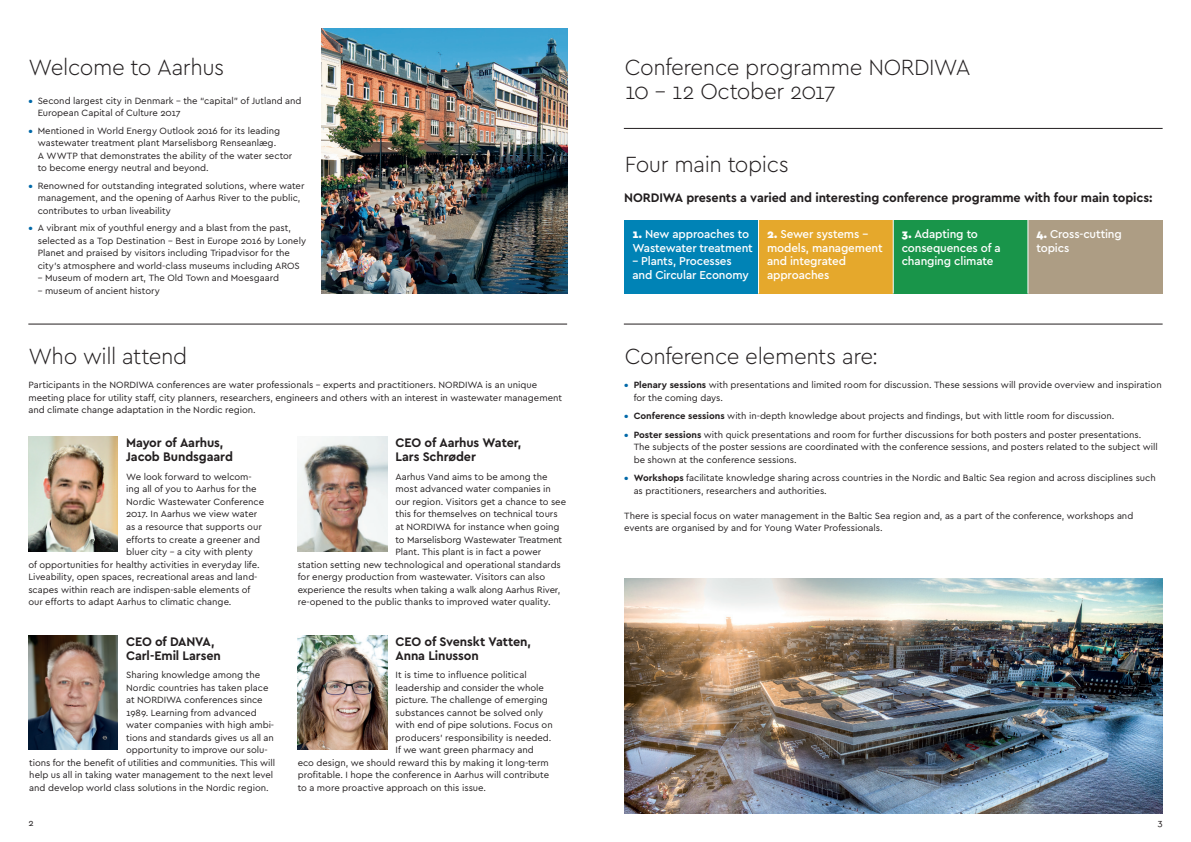
<style>
.page{position:relative;width:1191px;height:842px;background:#fff}
.page>*{position:absolute;margin:0;border:0;box-sizing:border-box;transform-origin:0 0}
.t1{font:300 23px/24px "Cera PRO";letter-spacing:-.02em;color:#231f20}
.t2{font:700 13px/14px "Cera PRO";letter-spacing:-.01em;color:#231f20}
.t3{font:500 12px/13.7px "Cera PRO";letter-spacing:-.015em;color:#fff}
.t4{font:9.5px/12.5px "Cera PRO";letter-spacing:-.005em;color:#231f20}
.s1{font-weight:900;color:#0068a8}
.s2{font-weight:900}
.s3{font-weight:700}
</style>
<div class="page">
<img style="left:321px;top:28px;width:246px;height:265px">
<img style="left:625px;top:579px;width:537px;height:235px">
<hr style="left:28px;top:324px;width:539px;height:1px;background:#231f20">
<img style="left:28px;top:437px;width:90px;height:115px">
<img style="left:298px;top:437px;width:89px;height:115px">
<img style="left:298px;top:635px;width:89px;height:115px">
<img style="left:28px;top:635px;width:90px;height:115px">
<hr style="left:624px;top:128px;width:538px;height:1px;background:#231f20">
<div style="left:624px;top:220px;width:134px;height:74px;background:#0083b6"></div>
<div style="left:758px;top:220px;width:135px;height:74px;background:#e5a82c"></div>
<div style="left:893px;top:220px;width:135px;height:74px;background:#19954a"></div>
<div style="left:1028px;top:220px;width:134px;height:74px;background:#ad9d84"></div>
<hr style="left:758px;top:220px;width:1px;height:74px;background:#fff">
<hr style="left:892px;top:220px;width:1px;height:74px;background:#fff">
<hr style="left:1027px;top:220px;width:1px;height:74px;background:#fff">
<hr style="left:624px;top:324px;width:538px;height:1px;background:#231f20">
<h1 class="t1" style="left:28px;top:55px;width:197px">Welcome to Aarhus</h1>
<p class="t4" style="left:38px;top:94px;width:265px;text-indent:-9px"><span class="s1">•</span> Second largest city in Denmark – the “capital” of Jutland and<br>European Capital of Culture 2017</p>
<p class="t4" style="left:38px;top:124px;width:256px;text-indent:-9px"><span class="s1">•</span> Mentioned in World Energy Outlook 2016 for its leading wastewater treatment plant Marselisborg Renseanlæg.<br>A WWTP that demonstrates the ability of the water sector to become energy neutral and beyond.</p>
<p class="t4" style="left:38px;top:179px;width:268px;text-indent:-9px"><span class="s1">•</span> Renowned for outstanding integrated solutions, where water management, and the opening of Aarhus River to the public, contributes to urban liveability</p>
<p class="t4" style="left:38px;top:221px;width:270px;text-indent:-9px"><span class="s1">•</span> A vibrant mix of youthful energy and a blast from the past, selected as a Top Destination – Best in Europe 2016 by Lonely Planet and praised by visitors including Tripadvisor for the city’s atmosphere and world-class museums including AROS</p>
<p class="t4" style="left:38px;top:271px;width:243px">– Museum of modern art, The Old Town and Moesgaard</p>
<p class="t4" style="left:38px;top:284px;width:124px">– museum of ancient history</p>
<h1 class="t1" style="left:28px;top:343px;width:160px">Who will attend</h1>
<p class="t4" style="left:28px;top:379px;width:535px">Participants in the NORDIWA conferences are water professionals – experts and practitioners. NORDIWA is an unique meeting place for utility staff, city planners, researchers, engineers and others with an interest in wastewater management and climate change adaptation in the Nordic region.</p>
<h2 class="t2" style="left:126px;top:436px;width:108px">Mayor of Aarhus,<br>Jacob Bundsgaard</h2>
<p class="t4" style="left:126px;top:470px;width:127px">We look forward to welcom-</p>
<p class="t4" style="left:126px;top:483px;width:132px">ing all of you to Aarhus for the</p>
<p class="t4" style="left:126px;top:495px;width:139px">Nordic Wastewater Conference</p>
<p class="t4" style="left:126px;top:508px;width:132px">2017. In Aarhus we view water</p>
<p class="t4" style="left:126px;top:520px;width:137px">as a resource that supports our</p>
<p class="t4" style="left:126px;top:533px;width:135px">efforts to create a greener and</p>
<p class="t4" style="left:126px;top:545px;width:128px">bluer city – a city with plenty</p>
<p class="t4" style="left:28px;top:558px;width:233px">of opportunities for healthy activities in everyday life.</p>
<p class="t4" style="left:28px;top:570px;width:231px">Liveability, open spaces, recreational areas and land-</p>
<p class="t4" style="left:28px;top:583px;width:224px">scapes within reach are indispen-sable elements of</p>
<p class="t4" style="left:28px;top:595px;width:205px">our efforts to adapt Aarhus to climatic change.</p>
<h2 class="t2" style="left:126px;top:634px;width:96px">CEO of DANVA,<br>Carl-Emil Larsen</h2>
<p class="t4" style="left:126px;top:668px;width:135px">Sharing knowledge among the</p>
<p class="t4" style="left:126px;top:681px;width:144px">Nordic countries has taken place</p>
<p class="t4" style="left:126px;top:693px;width:138px">at NORDIWA conferences since</p>
<p class="t4" style="left:126px;top:706px;width:132px">1989. Learning from advanced</p>
<p class="t4" style="left:126px;top:718px;width:150px">water companies with high ambi-</p>
<p class="t4" style="left:126px;top:731px;width:149px">tions and standards gives us all an</p>
<p class="t4" style="left:126px;top:743px;width:143px">opportunity to improve our solu-</p>
<p class="t4" style="left:29px;top:756px;width:247px">tions for the benefit of utilities and communities. This will</p>
<p class="t4" style="left:29px;top:768px;width:245px">help us all in taking water management to the next level</p>
<p class="t4" style="left:29px;top:781px;width:241px">and develop world class solutions in the Nordic region.</p>
<h2 class="t2" style="left:395px;top:436px;width:127px">CEO of Aarhus Water,<br>Lars Schrøder</h2>
<p class="t4" style="left:395px;top:470px;width:153px">Aarhus Vand aims to be among the</p>
<p class="t4" style="left:395px;top:483px;width:157px">most advanced water companies in</p>
<p class="t4" style="left:395px;top:495px;width:172px">our region. Visitors get a chance to see</p>
<p class="t4" style="left:395px;top:508px;width:164px">this for themselves on technical tours</p>
<p class="t4" style="left:395px;top:520px;width:165px">at NORDIWA for instance when going</p>
<p class="t4" style="left:395px;top:533px;width:168px">to Marselisborg Wastewater Treatment</p>
<p class="t4" style="left:395px;top:545px;width:147px">Plant. This plant is in fact a power</p>
<p class="t4" style="left:298px;top:558px;width:265px">station setting new technological and operational standards</p>
<p class="t4" style="left:298px;top:570px;width:249px">for energy production from wastewater. Visitors can also</p>
<p class="t4" style="left:298px;top:583px;width:264px">experience the results when taking a walk along Aarhus River,</p>
<p class="t4" style="left:298px;top:595px;width:254px">re-opened to the public thanks to improved water quality.</p>
<h2 class="t2" style="left:395px;top:634px;width:137px">CEO of Svenskt Vatten,<br>Anna Linusson</h2>
<p class="t4" style="left:395px;top:668px;width:133px">It is time to influence political</p>
<p class="t4" style="left:395px;top:681px;width:150px">leadership and consider the whole</p>
<p class="t4" style="left:395px;top:693px;width:154px">picture. The challenge of emerging</p>
<p class="t4" style="left:395px;top:706px;width:149px">substances cannot be solved only</p>
<p class="t4" style="left:395px;top:718px;width:159px">with end of pipe solutions. Focus on</p>
<p class="t4" style="left:395px;top:731px;width:157px">producers’ responsibility is needed.</p>
<p class="t4" style="left:395px;top:743px;width:140px">If we want green pharmacy and</p>
<p class="t4" style="left:298px;top:756px;width:252px">eco design, we should reward this by making it long-term</p>
<p class="t4" style="left:298px;top:768px;width:253px">profitable. I hope the conference in Aarhus will contribute</p>
<p class="t4" style="left:298px;top:781px;width:190px">to a more proactive approach on this issue.</p>
<h1 class="t1" style="left:625px;top:55px;width:347px">Conference programme NORDIWA<br>10 – 12 October 2017</h1>
<h1 class="t1" style="left:625px;top:151px;width:166px">Four main topics</h1>
<h2 class="t2" style="left:624px;top:190px;width:530px">NORDIWA presents a varied and interesting conference programme with four main topics:</h2>
<p class="t3" style="left:632px;top:227px;width:122px"><span class="s2">1.</span> New approaches to<br>Wastewater treatment</p>
<p class="t3" style="left:632px;top:254px;width:118px">– Plants, Processes and Circular Economy</p>
<p class="t3" style="left:767px;top:227px;width:117px"><span class="s2">2.</span> Sewer systems – models, management and integrated approaches</p>
<p class="t3" style="left:901px;top:227px;width:100px"><span class="s2">3.</span> Adapting to consequences of a changing climate</p>
<p class="t3" style="left:1036px;top:227px;width:87px"><span class="s2">4.</span> Cross-cutting topics</p>
<h1 class="t1" style="left:625px;top:343px;width:255px">Conference elements are:</h1>
<p class="t4" style="left:633px;top:379px;width:529px;text-indent:-9px"><span class="s1">•</span> <span class="s3">Plenary sessions</span> with presentations and limited room for discussion. These sessions will provide overview and inspiration for the coming days.</p>
<p class="t4" style="left:624px;top:410px;width:491px"><span class="s1">•</span> <span class="s3">Conference sessions</span> with in-depth knowledge about projects and findings, but with little room for discussion.</p>
<p class="t4" style="left:633px;top:428px;width:525px;text-indent:-9px"><span class="s1">•</span> <span class="s3">Poster sessions</span> with quick presentations and room for further discussions for both posters and poster presentations.<br>The subjects of the poster sessions are coordinated with the conference sessions, and posters related to the subject will be shown at the conference sessions.</p>
<p class="t4" style="left:633px;top:472px;width:523px;text-indent:-9px"><span class="s1">•</span> <span class="s3">Workshops</span> facilitate knowledge sharing across countries in the Nordic and Baltic Sea region and across disciplines such as practitioners, researchers and authorities.</p>
<p class="t4" style="left:624px;top:509px;width:510px">There is special focus on water management in the Baltic Sea region and, as a part of the conference, workshops and events are organised by and for Young Water Professionals.</p>
<p class="t4" style="left:28px;top:816px;width:7px">2</p>
<p class="t4" style="left:1157px;top:816px;width:6px">3</p>
</div>
